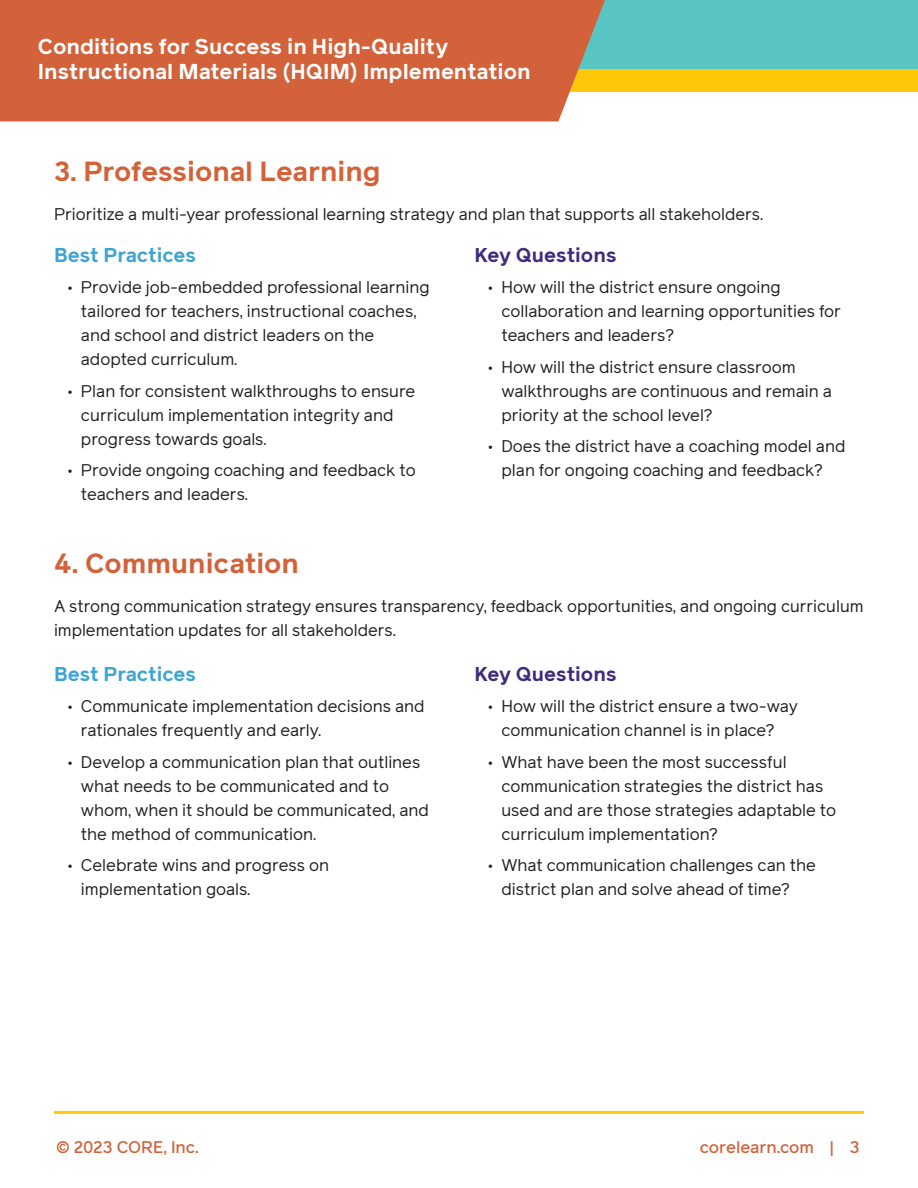
<style>
.page{position:relative;width:918px;height:1188px;background:#fff}
.page>*{position:absolute;margin:0;border:0;box-sizing:border-box;transform-origin:0 0}
.t1{font:700 27px "Reader Pro";color:#d3623a}
.t2{font:700 21px/25.2px "Reader Pro";color:#fff}
.t3{font:700 19.5px "Reader Pro";color:#3fa4d2}
.t4{font:700 19.5px "Reader Pro";color:#3f2b7e}
.t5{font:16.5px/24px "Reader Pro";color:#231f20}
.t6{font:500 16.5px "Reader Pro";color:#d3623a}
</style>
<div class="page">
<hr style="left:54px;top:1111px;width:810px;height:3px;background:#ffc809">
<div style="left:0;top:67px;width:918px;height:25px;background:#ffc809"></div>
<div style="left:0;top:0;width:918px;height:68px;background:#58c4c4"></div>
<div style="left:0;top:0;width:605px;height:121px;background:#d3623a"></div>
<p class="t2" style="left:38px;top:34px;width:494px">Conditions for Success in High-Quality<br>Instructional Materials (HQIM) Implementation</p>
<h1 class="t1" style="left:54px;top:153px;width:328px">3. Professional Learning</h1>
<p class="t5" style="left:54px;top:202px;width:711px">Prioritize a multi-year professional learning strategy and plan that supports all stakeholders.</p>
<p class="t3" style="left:54px;top:241px;width:144px">Best Practices</p>
<p class="t5" style="left:81px;top:275px;width:350px;text-indent:-13px">• Provide job-embedded professional learning tailored for teachers, instructional coaches, and school and district leaders on the adopted curriculum.</p>
<p class="t5" style="left:81px;top:379px;width:336px;text-indent:-13px">• Plan for consistent walkthroughs to ensure curriculum implementation integrity and progress towards goals.</p>
<p class="t5" style="left:81px;top:458px;width:336px;text-indent:-13px">• Provide ongoing coaching and feedback to teachers and leaders.</p>
<p class="t4" style="left:474px;top:241px;width:144px">Key Questions</p>
<p class="t5" style="left:501px;top:275px;width:341px;text-indent:-13px">• How will the district ensure ongoing collaboration and learning opportunities for teachers and leaders?</p>
<p class="t5" style="left:501px;top:355px;width:332px;text-indent:-13px">• How will the district ensure classroom walkthroughs are continuous and remain a priority at the school level?</p>
<p class="t5" style="left:488px;top:434px;width:359px;text-align:center">• Does the district have a coaching model and plan for ongoing coaching and feedback?</p>
<h1 class="t1" style="left:54px;top:545px;width:246px">4. Communication</h1>
<p class="t5" style="left:54px;top:594px;width:811px">A strong communication strategy ensures transparency, feedback opportunities, and ongoing curriculum implementation updates for all stakeholders.</p>
<p class="t3" style="left:54px;top:660px;width:144px">Best Practices</p>
<p class="t5" style="left:81px;top:694px;width:345px;text-indent:-13px">• Communicate implementation decisions and rationales frequently and early.</p>
<p class="t5" style="left:81px;top:749px;width:350px;text-indent:-13px">• Develop a communication plan that outlines what needs to be communicated and to whom, when it should be communicated, and the method of communication.</p>
<p class="t5" style="left:81px;top:853px;width:250px;text-indent:-13px">• Celebrate wins and progress on implementation goals.</p>
<p class="t4" style="left:474px;top:660px;width:144px">Key Questions</p>
<p class="t5" style="left:488px;top:694px;width:312px;text-align:center">• How will the district ensure a two-way communication channel is in place?</p>
<p class="t5" style="left:501px;top:749px;width:336px;text-indent:-13px">• What have been the most successful communication strategies the district has used and are those strategies adaptable to curriculum implementation?</p>
<p class="t5" style="left:501px;top:853px;width:316px;text-indent:-13px">• What communication challenges can the district plan and solve ahead of time?</p>
<p class="t6" style="left:56px;top:1136px;width:144px">© 2023 CORE, Inc.</p>
<p class="t6" style="left:700px;top:1136px;width:161px">corelearn.com | 3</p>
</div>
